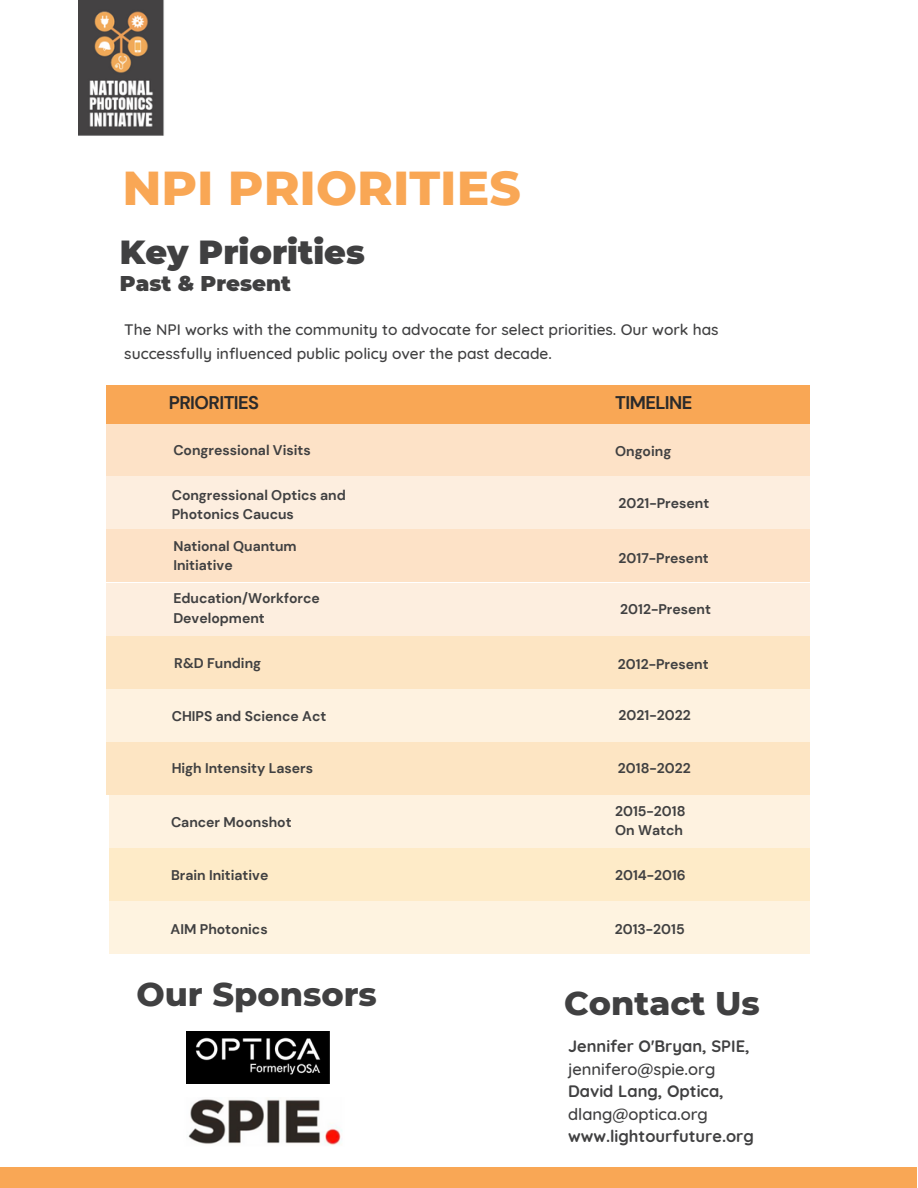
<style>
.page{position:relative;width:918px;height:1188px;background:#fff}
.page>*{position:absolute;margin:0;border:0;box-sizing:border-box;transform-origin:0 0}
.t1{font:800 48.6px "Montserrat";color:#f9a755}
.t2{font:800 33.45px "Montserrat";color:#404041}
.t3{font:900 33.3px "Montserrat";color:#404041}
.t4{font:900 21.3px "Montserrat";color:#404041}
.t5{font:700 18.3px "DM Sans";letter-spacing:-.03em;color:#2a2a2b}
.t6{font:700 16.5px "Quicksand";color:#404041}
.t7{font:500 16.5px "Quicksand";color:#404041}
.t8{font:500 15.45px/24.3px "Quicksand";color:#404041}
.t9{font:700 13.95px/19.2px "DM Sans";color:#404041}
</style>
<div class="page">
<div style="left:0;top:1167px;width:917px;height:21px;background:#f9a755"></div>
<img style="left:188px;top:1099px;width:154px;height:47px">
<img style="left:186px;top:1032px;width:143px;height:52px">
<div style="left:107px;top:385px;width:703px;height:39px;background:#f9a755"></div>
<div style="left:107px;top:424px;width:703px;height:52px;background:#fde2c7"></div>
<div style="left:107px;top:477px;width:703px;height:52px;background:#fdeedf"></div>
<div style="left:107px;top:530px;width:703px;height:52px;background:#fde2c7"></div>
<div style="left:107px;top:583px;width:703px;height:52px;background:#fdeedf"></div>
<div style="left:107px;top:742px;width:703px;height:52px;background:#fde5c3"></div>
<div style="left:107px;top:636px;width:703px;height:52px;background:#fde5c3"></div>
<div style="left:107px;top:689px;width:703px;height:52px;background:#fef2e0"></div>
<div style="left:109px;top:795px;width:701px;height:53px;background:#fef2e0"></div>
<div style="left:109px;top:901px;width:701px;height:53px;background:#fef3e0"></div>
<div style="left:109px;top:848px;width:701px;height:53px;background:#feebc8"></div>
<img style="left:79px;top:0;width:85px;height:136px">
<h1 class="t1" style="left:122px;top:158px;width:400px">NPI PRIORITIES</h1>
<h3 class="t3" style="left:120px;top:232px;width:246px">Key Priorities</h3>
<h3 class="t4" style="left:120px;top:271px;width:172px">Past &amp; Present</h3>
<p class="t8" style="left:124px;top:317px;width:596px">The NPI works with the community to advocate for select priorities. Our work has successfully influenced public policy over the past decade.</p>
<h3 class="t5" style="left:169px;top:391px;width:92px">PRIORITIES</h3>
<h3 class="t5" style="left:615px;top:391px;width:79px">TIMELINE</h3>
<p class="t9" style="left:173px;top:441px;width:139px">Congressional Visits</p>
<p class="t9" style="left:615px;top:441px;width:58px">Ongoing</p>
<p class="t9" style="left:172px;top:486px;width:176px">Congressional Optics and<br>Photonics Caucus</p>
<p class="t9" style="left:619px;top:494px;width:92px">2021-Present</p>
<p class="t9" style="left:173px;top:536px;width:125px">National Quantum<br>Initiative</p>
<p class="t9" style="left:619px;top:549px;width:92px">2017-Present</p>
<p class="t9" style="left:173px;top:589px;width:148px">Education/Workforce<br>Development</p>
<p class="t9" style="left:620px;top:600px;width:92px">2012-Present</p>
<p class="t9" style="left:174px;top:654px;width:88px">R&amp;D Funding</p>
<p class="t9" style="left:618px;top:654px;width:92px">2012-Present</p>
<p class="t9" style="left:172px;top:706px;width:156px">CHIPS and Science Act</p>
<p class="t9" style="left:619px;top:705px;width:74px">2021-2022</p>
<p class="t9" style="left:172px;top:758px;width:143px">High Intensity Lasers</p>
<p class="t9" style="left:618px;top:758px;width:74px">2018-2022</p>
<p class="t9" style="left:171px;top:813px;width:122px">Cancer Moonshot</p>
<p class="t9" style="left:615px;top:801px;width:72px">2015-2018<br>On Watch</p>
<p class="t9" style="left:171px;top:866px;width:99px">Brain Initiative</p>
<p class="t9" style="left:615px;top:866px;width:72px">2014-2016</p>
<p class="t9" style="left:171px;top:919px;width:99px">AIM Photonics</p>
<p class="t9" style="left:615px;top:919px;width:71px">2013-2015</p>
<h2 class="t2" style="left:136px;top:973px;width:242px">Our Sponsors</h2>
<h2 class="t2" style="left:564px;top:982px;width:197px">Contact Us</h2>
<p class="t6" style="left:568px;top:1036px;width:183px">Jennifer O'Bryan, SPIE,</p>
<p class="t7" style="left:568px;top:1058px;width:149px">jennifero@spie.org</p>
<p class="t6" style="left:568px;top:1081px;width:157px">David Lang, Optica,</p>
<p class="t7" style="left:568px;top:1103px;width:141px">dlang@optica.org</p>
<p class="t6" style="left:568px;top:1126px;width:187px">www.lightourfuture.org</p>
</div>
